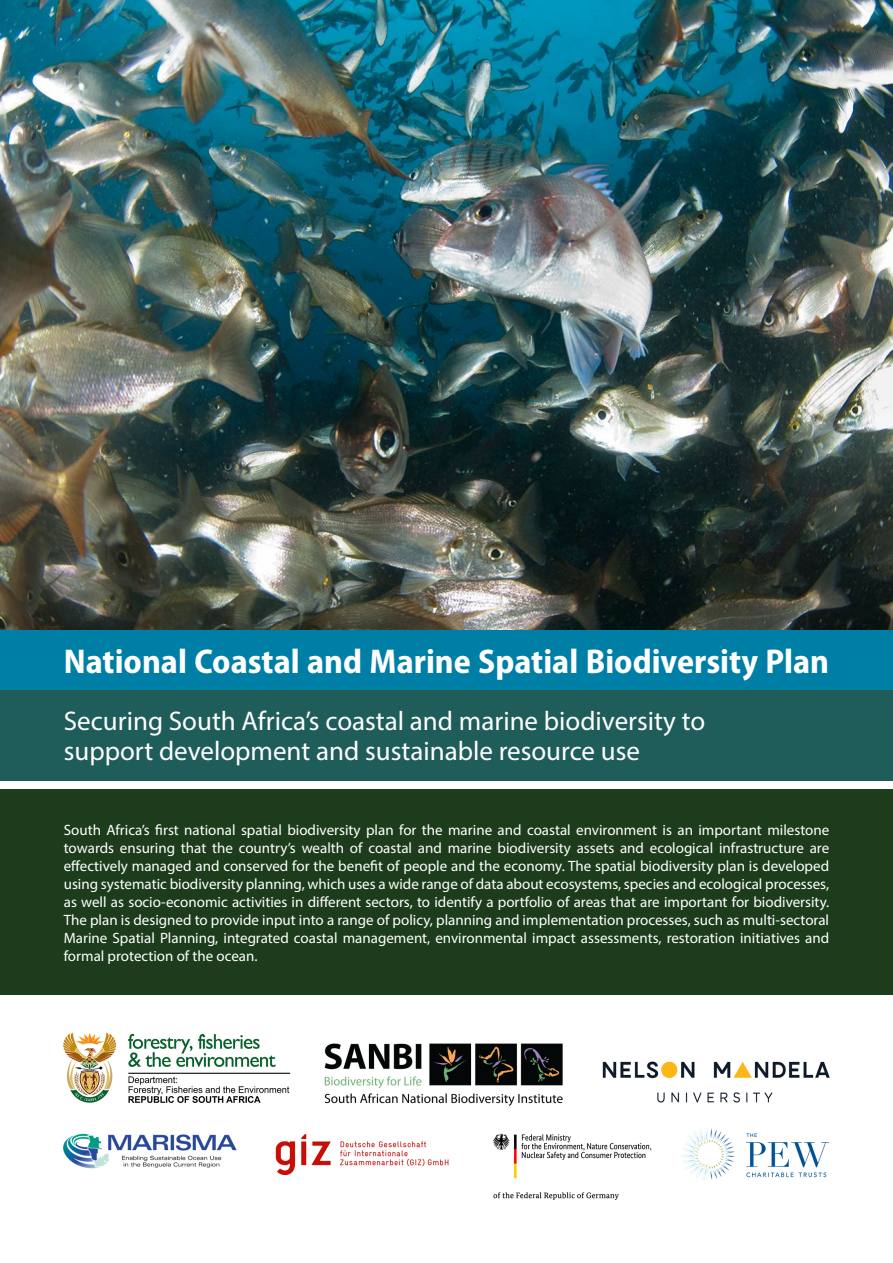
<style>
.page{position:relative;width:893px;height:1263px;background:#fff}
.page>*{position:absolute;margin:0;border:0;box-sizing:border-box;transform-origin:0 0}
.EF_Heading{font:700 semi-condensed 34.5px "Myriad Pro";color:#fff}
.EF_Heading_2_no_line{font:27px/30px "Myriad Pro";color:#fff}
.EF_white_text{font:15px/18px "Myriad Pro";color:#fff;text-align:justify}
</style>
<div class="page">
<img style="left:0;top:0;width:893px;height:630px">
<div style="left:0;top:789px;width:893px;height:206px;background:#1c3c1c"></div>
<div style="left:0;top:688px;width:893px;height:93px;background:#1e5d5a"></div>
<div style="left:0;top:630px;width:893px;height:59px;background:#007fa6"></div>
<img style="left:64px;top:1032px;width:765px;height:167px">
<p class="EF_Heading" style="left:64px;top:639px;width:767px">National Coastal and Marine Spatial Biodiversity Plan</p>
<p class="EF_Heading_2_no_line" style="left:64px;top:705px;width:643px">Securing South Africa’s coastal and marine biodiversity to support development and sustainable resource use</p>
<p class="EF_white_text" style="left:64px;top:820px;width:767px">South Africa’s first national spatial biodiversity plan for the marine and coastal environment is an important milestone towards ensuring that the country’s wealth of coastal and marine biodiversity assets and ecological infrastructure are effectively managed and conserved for the benefit of people and the economy. The spatial biodiversity plan is developed using systematic biodiversity planning, which uses a wide range of data about ecosystems, species and ecological processes, as well as socio-economic activities in different sectors, to identify a portfolio of areas that are important for biodiversity.<br>The plan is designed to provide input into a range of policy, planning and implementation processes, such as multi-sectoral Marine Spatial Planning, integrated coastal management, environmental impact assessments, restoration initiatives and formal protection of the ocean.</p>
</div>
